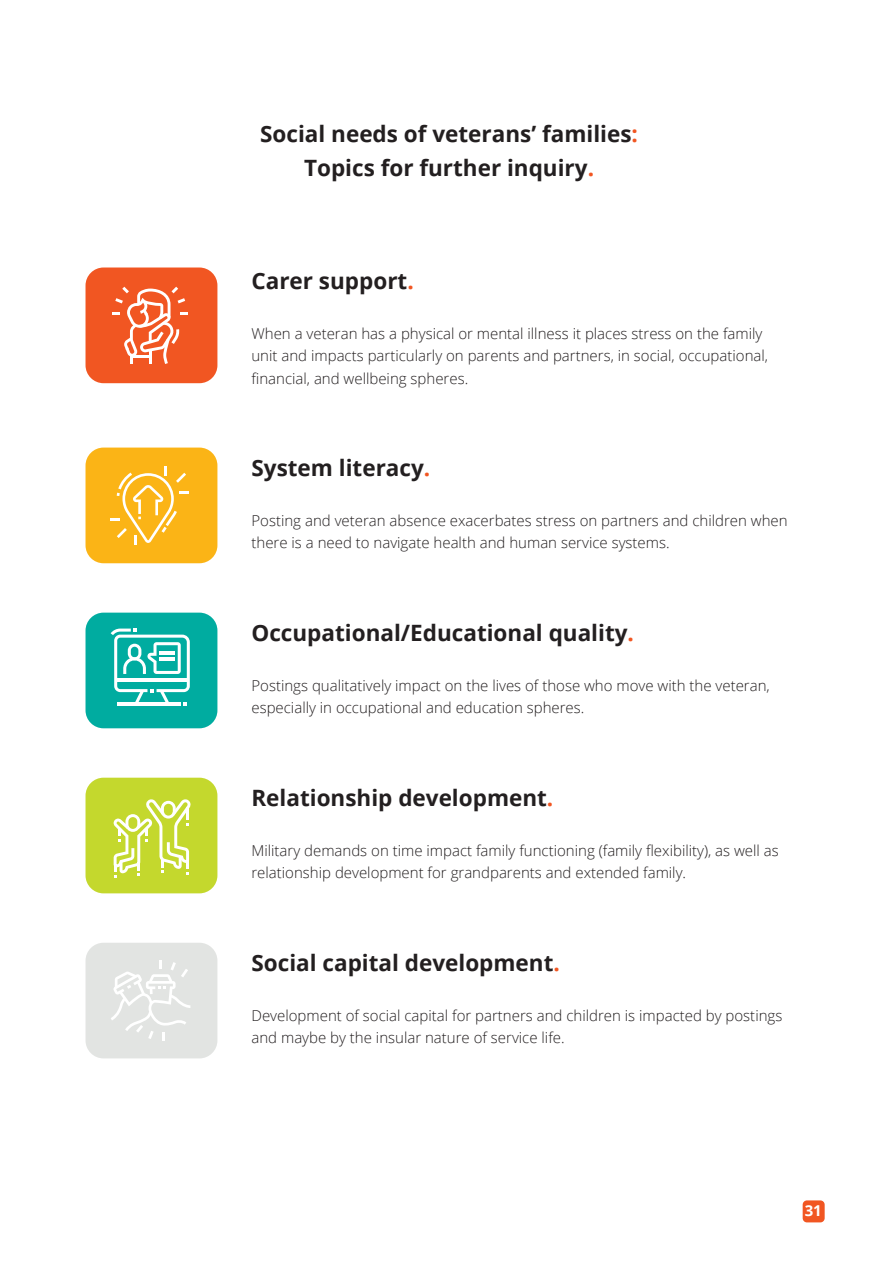
<style>
.page{position:relative;width:893px;height:1263px;background:#fff}
.page>*{position:absolute;margin:0;border:0;box-sizing:border-box;transform-origin:0 0}
.H2_Open_Sans{font:700 22.5px "Open Sans";color:#231f20}
.Body{font:300 15px/22.5px "Open Sans";color:#231f20}
.t1{font:700 15px "Open Sans";color:#fff}
.s1{color:#f15622}
</style>
<div class="page">
<div style="left:803px;top:1200px;width:22px;height:22px;background:#f15622;border-radius:4px"></div>
<div style="left:86px;top:267px;width:131px;height:116px;background:#f15622;border-radius:18px"></div>
<div style="left:86px;top:448px;width:131px;height:115px;background:#fbb416;border-radius:18px"></div>
<div style="left:86px;top:613px;width:131px;height:115px;background:#00aca0;border-radius:18px"></div>
<div style="left:86px;top:778px;width:131px;height:115px;background:#c4d82d;border-radius:18px"></div>
<div style="left:86px;top:943px;width:131px;height:115px;background:#e2e4e2;border-radius:18px"></div>
<svg style="left:111px;top:961px;width:79px;height:79px"></svg>
<svg style="left:114px;top:799px;width:77px;height:79px"></svg>
<svg style="left:111px;top:628px;width:79px;height:78px"></svg>
<svg style="left:111px;top:467px;width:77px;height:77px"></svg>
<svg style="left:113px;top:287px;width:75px;height:77px"></svg>
<p class="H2_Open_Sans" style="left:260px;top:118px;width:379px">Social needs of veterans’ families<span class="s1">:</span></p>
<p class="H2_Open_Sans" style="left:304px;top:152px;width:291px">Topics for further inquiry<span class="s1">.</span></p>
<p class="H2_Open_Sans" style="left:251px;top:265px;width:164px">Carer support<span class="s1">.</span></p>
<p class="Body" style="left:251px;top:321px;width:518px">When a veteran has a physical or mental illness it places stress on the family unit and impacts particularly on parents and partners, in social, occupational, financial, and wellbeing spheres.</p>
<p class="H2_Open_Sans" style="left:251px;top:452px;width:180px">System literacy<span class="s1">.</span></p>
<p class="Body" style="left:251px;top:509px;width:538px">Posting and veteran absence exacerbates stress on partners and children when there is a need to navigate health and human service systems.</p>
<p class="H2_Open_Sans" style="left:251px;top:617px;width:384px">Occupational/Educational quality<span class="s1">.</span></p>
<p class="Body" style="left:251px;top:674px;width:520px">Postings qualitatively impact on the lives of those who move with the veteran, especially in occupational and education spheres.</p>
<p class="H2_Open_Sans" style="left:251px;top:782px;width:303px">Relationship development<span class="s1">.</span></p>
<p class="Body" style="left:251px;top:839px;width:529px">Military demands on time impact family functioning (family flexibility), as well as relationship development for grandparents and extended family.</p>
<p class="H2_Open_Sans" style="left:251px;top:947px;width:310px">Social capital development<span class="s1">.</span></p>
<p class="Body" style="left:251px;top:1004px;width:532px">Development of social capital for partners and children is impacted by postings and maybe by the insular nature of service life.</p>
<p class="t1" style="left:805px;top:1200px;width:18px">31</p>
</div>
